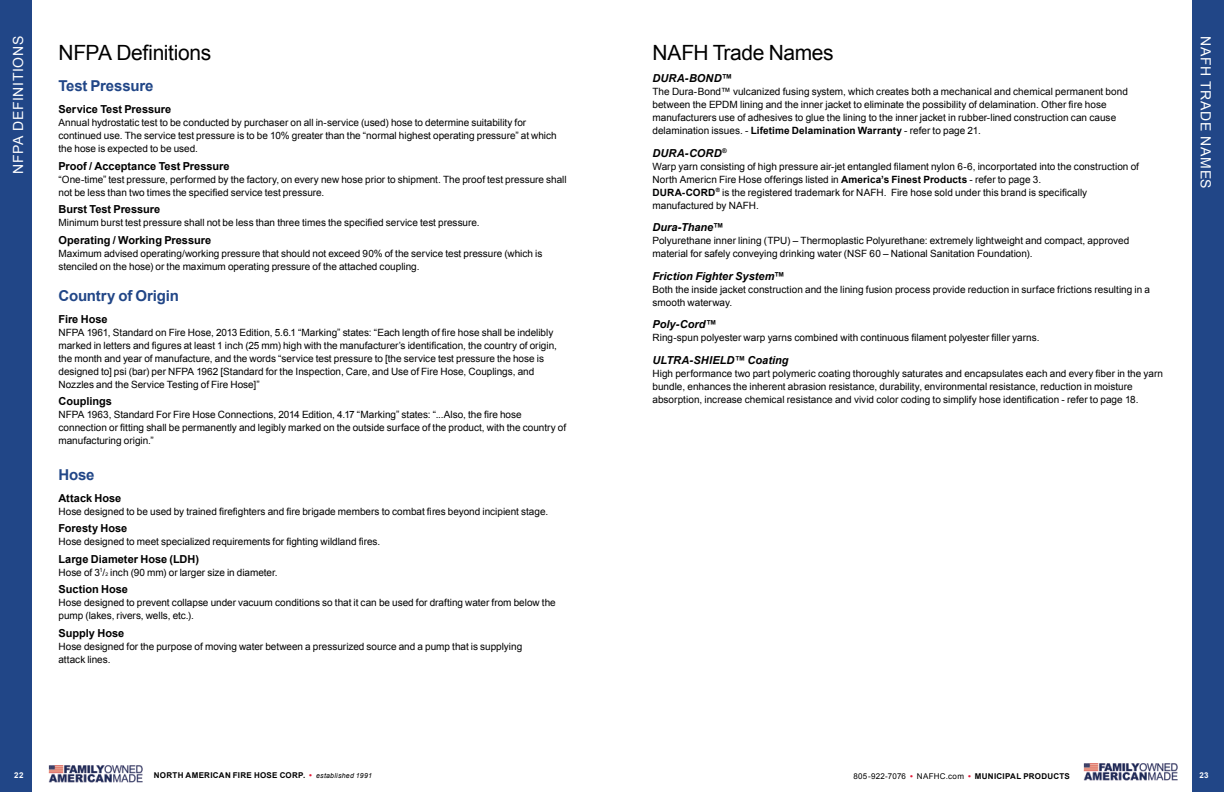
<style>
.page{position:relative;width:1224px;height:792px;background:#fff}
.page>*{position:absolute;margin:0;border:0;box-sizing:border-box;transform-origin:0 0}
.t1{font:21px "Arial";letter-spacing:-.02em;color:#000}
.t2{font:700 15px "Arial";letter-spacing:-.01em;color:#214687}
.t3{font:14px "Arial";letter-spacing:.05em;color:#fff}
.t4{font:700 11px "Arial";color:#000}
.t5{font:italic 700 11px "Arial";letter-spacing:.005em;color:#000}
.t6{font:10px/13px "Arial";color:#000}
.t7{font:700 8px "Arial";letter-spacing:.04em;color:#000}
.t8{font:8px "Arial";letter-spacing:.04em;color:#000}
.t9{font:700 8px "Arial";color:#fff}
.s1{font-size:5px}
.s2{color:#e31837}
.s3{font-weight:400;font-style:italic;font-size:7px}
.s4{font-style:normal}
.s5{font-weight:700}
.s6{font-weight:700;color:#e31837}
</style>
<div class="page">
<div style="left:0;top:0;width:31px;height:792px;background:#214687"></div>
<div style="left:1193px;top:0;width:31px;height:792px;background:#214687"></div>
<img style="left:48px;top:765px;width:95px;height:18px">
<img style="left:1083px;top:763px;width:95px;height:18px">
<h3 class="t3" style="left:9px;top:174px;width:139px;rotate:-90deg">NFPA DEFINITIONS</h3>
<h1 class="t1" style="left:58px;top:39px;width:154px">NFPA Definitions</h1>
<h2 class="t2" style="left:58px;top:76px;width:96px">Test Pressure</h2>
<p class="t4" style="left:58px;top:102px;width:114px">Service Test Pressure</p>
<p class="t6" style="left:58px;top:116px;width:500px">Annual hydrostatic test to be conducted by purchaser on all in-service (used) hose to determine suitability for continued use. The service test pressure is to be 10% greater than the “normal highest operating pressure” at which the hose is expected to be used.</p>
<p class="t4" style="left:58px;top:159px;width:173px">Proof / Acceptance Test Pressure</p>
<p class="t6" style="left:58px;top:173px;width:510px">“One-time” test pressure, performed by the factory, on every new hose prior to shipment. The proof test pressure shall not be less than two times the specified service test pressure.</p>
<p class="t4" style="left:58px;top:202px;width:103px">Burst Test Pressure</p>
<p class="t6" style="left:58px;top:216px;width:423px">Minimum burst test pressure shall not be less than three times the specified service test pressure.</p>
<p class="t4" style="left:58px;top:233px;width:154px">Operating / Working Pressure</p>
<p class="t6" style="left:58px;top:247px;width:485px">Maximum advised operating/working pressure that should not exceed 90% of the service test pressure (which is stenciled on the hose) or the maximum operating pressure of the attached coupling.</p>
<h2 class="t2" style="left:58px;top:286px;width:122px">Country of Origin</h2>
<p class="t4" style="left:58px;top:312px;width:51px">Fire Hose</p>
<p class="t6" style="left:58px;top:326px;width:500px">NFPA 1961, Standard on Fire Hose, 2013 Edition, 5.6.1 “Marking” states: “Each length of fire hose shall be indelibly marked in letters and figures at least 1 inch (25 mm) high with the manufacturer’s identification, the country of origin, the month and year of manufacture, and the words “service test pressure to [the service test pressure the hose is designed to] psi (bar) per NFPA 1962 [Standard for the Inspection, Care, and Use of Fire Hose, Couplings, and Nozzles and the Service Testing of Fire Hose]”</p>
<p class="t4" style="left:58px;top:394px;width:55px">Couplings</p>
<p class="t6" style="left:58px;top:408px;width:509px">NFPA 1963, Standard For Fire Hose Connections, 2014 Edition, 4.17 “Marking” states: “...Also, the fire hose connection or fitting shall be permanently and legibly marked on the outside surface of the product, with the country of manufacturing origin.”</p>
<h2 class="t2" style="left:58px;top:465px;width:38px">Hose</h2>
<p class="t4" style="left:58px;top:491px;width:64px">Attack Hose</p>
<p class="t6" style="left:58px;top:505px;width:491px">Hose designed to be used by trained firefighters and fire brigade members to combat fires beyond incipient stage.</p>
<p class="t4" style="left:58px;top:521px;width:70px">Foresty Hose</p>
<p class="t6" style="left:58px;top:535px;width:323px">Hose designed to meet specialized requirements for fighting wildland fires.</p>
<p class="t4" style="left:58px;top:552px;width:142px">Large Diameter Hose (LDH)</p>
<p class="t6" style="left:58px;top:566px;width:219px">Hose of 3<sup>1</sup>/<span class="s1">2</span> inch (90 mm) or larger size in diameter.</p>
<p class="t4" style="left:58px;top:582px;width:71px">Suction Hose</p>
<p class="t6" style="left:58px;top:596px;width:499px">Hose designed to prevent collapse under vacuum conditions so that it can be used for drafting water from below the pump (lakes, rivers, wells, etc.).</p>
<p class="t4" style="left:58px;top:626px;width:67px">Supply Hose</p>
<p class="t6" style="left:58px;top:640px;width:465px">Hose designed for the purpose of moving water between a pressurized source and a pump that is supplying attack lines.</p>
<p class="t9" style="left:14px;top:770px;width:11px">22</p>
<p class="t7" style="left:154px;top:770px;width:220px">NORTH AMERICAN FIRE HOSE CORP. <span class="s2">•</span> <span class="s3">established 1991</span></p>
<h1 class="t1" style="left:652px;top:39px;width:183px">NAFH Trade Names</h1>
<p class="t5" style="left:652px;top:71px;width:81px">DURA-BOND<span class="s4">™</span></p>
<p class="t6" style="left:652px;top:85px;width:477px">The Dura-Bond™ vulcanized fusing system, which creates both a mechanical and chemical permanent bond between the EPDM lining and the inner jacket to eliminate the possibility of delamination. Other fire hose manufacturers use of adhesives to glue the lining to the inner jacket in rubber-lined construction can cause delamination issues. - <span class="s5">Lifetime Delamination Warranty</span> - refer to page 21.</p>
<p class="t5" style="left:652px;top:146px;width:76px">DURA-CORD<sup>®</sup></p>
<p class="t6" style="left:652px;top:160px;width:488px">Warp yarn consisting of high pressure air-jet entangled filament nylon 6-6, incorportated into the construction of North Americn Fire Hose offerings listed in <span class="s5">America’s Finest Products</span> - refer to page 3.<br><span class="s5">DURA-CORD</span><sup>®</sup> is the registered trademark for NAFH. Fire hose sold under this brand is specifically manufactured by NAFH.</p>
<p class="t5" style="left:652px;top:220px;width:73px">Dura-Thane<span class="s4">™</span></p>
<p class="t6" style="left:652px;top:234px;width:478px">Polyurethane inner lining (TPU) – Thermoplastic Polyurethane: extremely lightweight and compact, approved material for safely conveying drinking water (NSF 60 – National Sanitation Foundation).</p>
<p class="t5" style="left:652px;top:269px;width:134px">Friction Fighter System<span class="s4">™</span></p>
<p class="t6" style="left:652px;top:283px;width:499px">Both the inside jacket construction and the lining fusion process provide reduction in surface frictions resulting in a smooth waterway.</p>
<p class="t5" style="left:652px;top:317px;width:66px">Poly-Cord<span class="s4">™</span></p>
<p class="t6" style="left:652px;top:331px;width:389px">Ring-spun polyester warp yarns combined with continuous filament polyester filler yarns.</p>
<p class="t5" style="left:652px;top:353px;width:138px">ULTRA-SHIELD™ Coating</p>
<p class="t6" style="left:652px;top:367px;width:512px">High performance two part polymeric coating thoroughly saturates and encapsulates each and every fiber in the yarn bundle, enhances the inherent abrasion resistance, durability, environmental resistance, reduction in moisture absorption, increase chemical resistance and vivid color coding to simplify hose identification - refer to page 18.</p>
<h3 class="t3" style="left:1215px;top:36px;width:154px;rotate:90deg">NAFH TRADE NAMES</h3>
<p class="t8" style="left:853px;top:771px;width:218px">805-922-7076 <span class="s6">•</span> NAFHC.com <span class="s6">•</span> <span class="s5">MUNICIPAL PRODUCTS</span></p>
<p class="t9" style="left:1199px;top:770px;width:11px">23</p>
</div>
